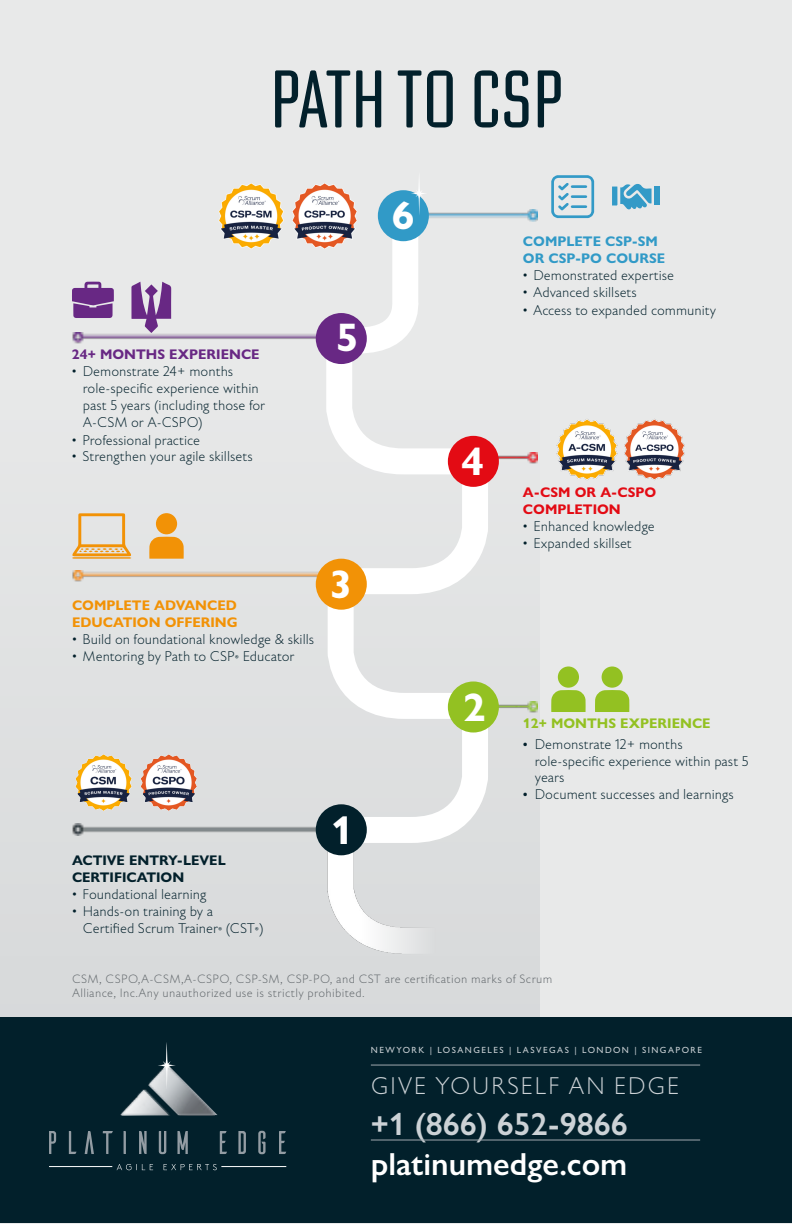
<style>
.page{position:relative;width:792px;height:1224px;background:#e8e9e9}
.page>*{position:absolute;margin:0;border:0;box-sizing:border-box;transform-origin:0 0}
.t1{font:79.8px "Poster Gothic Round Ex Cond ATF";color:#02202b}
.t2{font:700 40px "Gill Sans Nova";color:#fff}
.t3{font:600 32px "Gill Sans Nova";color:#fff}
.t4{font:600 32px "Gill Sans Nova";color:#ccd2d6}
.t5{font:100 24px "Eric Machat";letter-spacing:.06em;color:#ccd2d6}
.t6{font:100 14px/17px "Eric Machat";color:#02202b}
.t7{font:700 14px/17px "Gill Sans Nova";color:#f29206}
.t8{font:700 14px/17px "Gill Sans Nova";color:#02202b}
.t9{font:700 14px/17px "Gill Sans Nova";color:#319ac7}
.t10{font:700 14px/17px "Gill Sans Nova";color:#e30b14}
.t11{font:700 14px "Gill Sans Nova";color:#93c122}
.t12{font:700 14px "Gill Sans Nova";color:#682884}
.t13{font:100 12px/14px "Eric Machat";letter-spacing:.03em;color:#60666a}
.t14{font:500 9px "Gill Sans Nova";letter-spacing:.16em;color:#c5ccd0}
.s1{font-size:8.2px}
.s2{font-family:"Times New Roman";font-weight:400}
</style>
<div class="page">
<img style="left:0;top:305px;width:540px;height:713px">
<div style="left:0;top:1018px;width:792px;height:205px;background:#02202b"></div>
<svg style="left:49px;top:1131px;width:7px;height:23px"></svg>
<svg style="left:69px;top:1131px;width:8px;height:23px"></svg>
<svg style="left:85px;top:1131px;width:9px;height:23px"></svg>
<svg style="left:103px;top:1131px;width:10px;height:23px"></svg>
<svg style="left:124px;top:1131px;width:2px;height:23px"></svg>
<svg style="left:139px;top:1131px;width:8px;height:23px"></svg>
<svg style="left:159px;top:1131px;width:7px;height:23px"></svg>
<svg style="left:177px;top:1131px;width:11px;height:23px"></svg>
<svg style="left:220px;top:1131px;width:7px;height:23px"></svg>
<svg style="left:238px;top:1131px;width:8px;height:23px"></svg>
<svg style="left:258px;top:1131px;width:8px;height:23px"></svg>
<svg style="left:279px;top:1131px;width:7px;height:23px"></svg>
<svg style="left:120px;top:1042px;width:98px;height:73px"></svg>
<svg style="left:117px;top:1164px;width:36px;height:6px"></svg>
<svg style="left:164px;top:1164px;width:53px;height:6px"></svg>
<hr style="left:49px;top:1166px;width:63px;height:1px;background:#fff">
<hr style="left:221px;top:1166px;width:65px;height:1px;background:#fff">
<div style="left:602px;top:666px;width:21px;height:22px;background:#93c122;border-radius:50%"></div>
<img style="left:501px;top:701px;width:36px;height:12px">
<img style="left:71px;top:332px;width:242px;height:12px">
<img style="left:71px;top:571px;width:242px;height:12px">
<img style="left:205px;top:824px;width:108px;height:12px">
<img style="left:315px;top:856px;width:184px;height:111px">
<svg style="left:72px;top:513px;width:59px;height:46px"></svg>
<svg style="left:149px;top:537px;width:35px;height:22px"></svg>
<div style="left:156px;top:513px;width:21px;height:21px;background:#f29206;border-radius:50%"></div>
<svg style="left:72px;top:282px;width:42px;height:36px"></svg>
<svg style="left:131px;top:282px;width:40px;height:51px"></svg>
<svg style="left:551px;top:690px;width:35px;height:22px"></svg>
<div style="left:558px;top:666px;width:21px;height:22px;background:#93c122;border-radius:50%"></div>
<svg style="left:595px;top:690px;width:34px;height:22px"></svg>
<hr style="left:371px;top:1065px;width:329px;height:1px;background:#9fa7ad">
<hr style="left:371px;top:1140px;width:329px;height:1px;background:#9fa7ad">
<img style="left:219px;top:183px;width:94px;height:66px">
<img style="left:501px;top:453px;width:36px;height:12px">
<img style="left:501px;top:210px;width:36px;height:12px">
<svg style="left:313px;top:181px;width:188px;height:675px"></svg>
<svg style="left:551px;top:175px;width:43px;height:43px"></svg>
<svg style="left:612px;top:184px;width:40px;height:26px"></svg>
<div style="left:654px;top:187px;width:6px;height:18px;background:#339ac7"></div>
<img style="left:67px;top:725px;width:138px;height:115px">
<img style="left:556px;top:419px;width:129px;height:61px">
<h1 class="t1" style="left:270px;top:49px;width:295px">PATH TO CSP</h1>
<p class="t12" style="left:72px;top:346px;width:189px">24+ MONTHS EXPERIENCE</p>
<p class="t6" style="left:83px;top:363px;width:184px;text-indent:-11px">• Demonstrate 24+ months role-specific experience within past 5 years (including those for<br>A-CSM or A-CSPO)</p>
<p class="t6" style="left:72px;top:431px;width:130px">• Professional practice</p>
<p class="t6" style="left:72px;top:448px;width:182px">• Strengthen your agile skillsets</p>
<h2 class="t2" style="left:392px;top:191px;width:24px">6</h2>
<h2 class="t2" style="left:336px;top:312px;width:24px">5</h2>
<p class="t7" style="left:72px;top:597px;width:167px">COMPLETE ADVANCED<br>EDUCATION OFFERING</p>
<p class="t6" style="left:72px;top:631px;width:244px">• Build on foundational knowledge &amp; skills</p>
<p class="t6" style="left:72px;top:648px;width:224px">• Mentoring by Path to CSP<span class="s1">®</span> Educator</p>
<h2 class="t2" style="left:329px;top:559px;width:24px">3</h2>
<p class="t8" style="left:72px;top:852px;width:155px">ACTIVE ENTRY-LEVEL<br>CERTIFICATION</p>
<p class="t6" style="left:72px;top:886px;width:136px">• Foundational learning</p>
<p class="t6" style="left:83px;top:903px;width:182px;text-indent:-11px">• Hands-on training by a<br>Certified Scrum Trainer<span class="s1">®</span> (CST<span class="s1">®</span>)</p>
<h2 class="t2" style="left:331px;top:805px;width:24px">1</h2>
<p class="t9" style="left:523px;top:233px;width:144px">COMPLETE CSP-SM<br>OR CSP-PO COURSE</p>
<p class="t6" style="left:523px;top:267px;width:153px">• Demonstrated expertise</p>
<p class="t6" style="left:523px;top:284px;width:116px">• Advanced skillsets</p>
<p class="t6" style="left:523px;top:301px;width:195px">• Access to expanded community</p>
<h2 class="t2" style="left:461px;top:437px;width:24px">4</h2>
<p class="t10" style="left:523px;top:483px;width:135px">A-CSM OR A-CSPO<br>COMPLETION</p>
<p class="t6" style="left:523px;top:518px;width:133px">• Enhanced knowledge</p>
<p class="t6" style="left:523px;top:535px;width:110px">• Expanded skillset</p>
<h2 class="t2" style="left:463px;top:682px;width:24px">2</h2>
<p class="t11" style="left:523px;top:714px;width:189px">12+ MONTHS EXPERIENCE</p>
<p class="t6" style="left:535px;top:736px;width:215px;text-indent:-12px"><span class="s2">•</span> Demonstrate 12+ months role-specific experience within past 5 years</p>
<p class="t6" style="left:523px;top:786px;width:212px"><span class="s2">•</span> Document successes and learnings</p>
<p class="t13" style="left:72px;top:972px;width:482px">CSM, CSPO,A-CSM,A-CSPO, CSP-SM, CSP-PO, and CST are certification marks of Scrum<br>Alliance, Inc.Any unauthorized use is strictly prohibited.</p>
<p class="t14" style="left:371px;top:1044px;width:333px">NEWYORK | LOSANGELES | LASVEGAS | LONDON | SINGAPORE</p>
<h3 class="t5" style="left:371px;top:1072px;width:310px">GIVE YOURSELF AN EDGE</h3>
<h3 class="t4" style="left:371px;top:1104px;width:258px">+1 (866) 652-9866</h3>
<h3 class="t3" style="left:371px;top:1145px;width:258px">platinumedge.com</h3>
</div>
